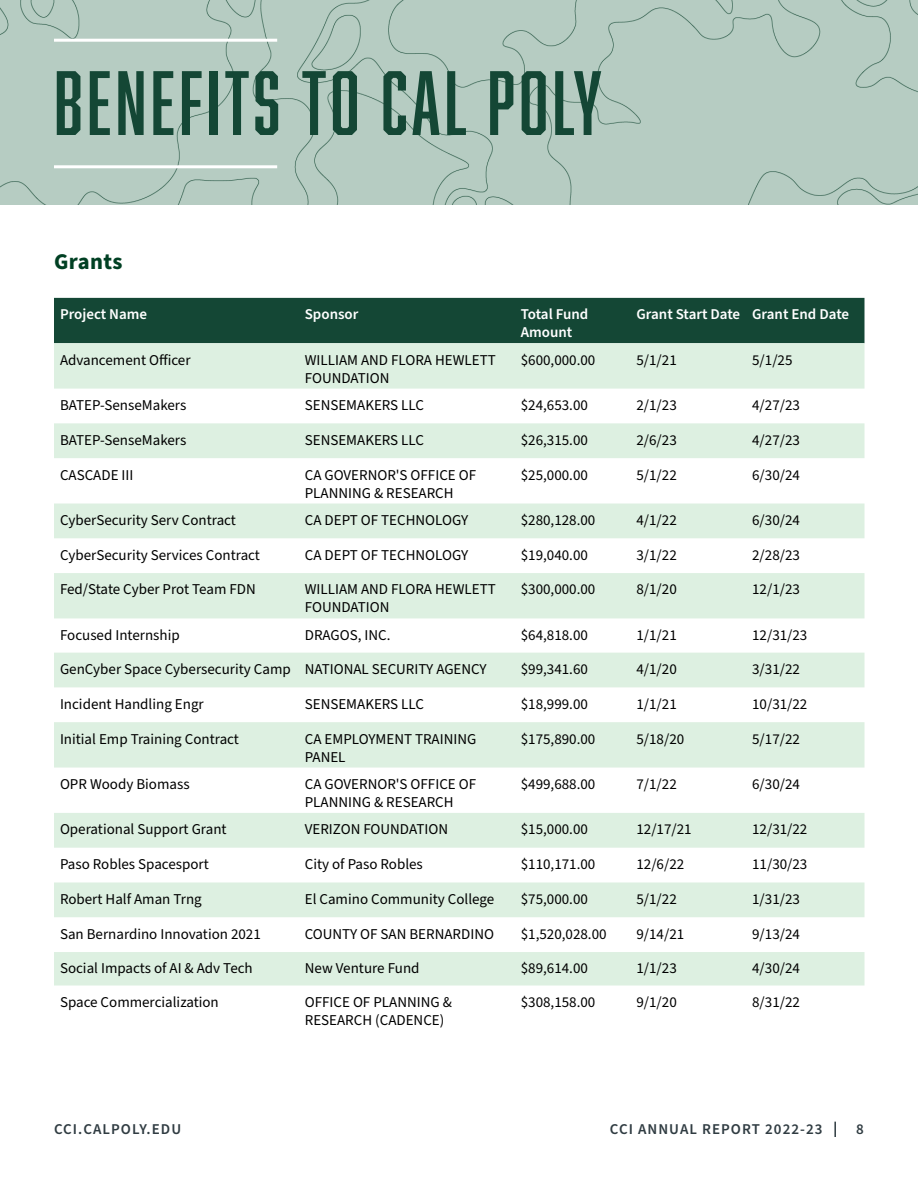
<style>
.page{position:relative;width:918px;height:1188px;background:#fff}
.page>*{position:absolute;margin:0;border:0;box-sizing:border-box;transform-origin:0 0}
.Overview_header__h2{font:84px "Abolition";letter-spacing:.05em;color:#144735}
.body_text__p{font:700 22.5px "Source Sans Pro";letter-spacing:.02em;color:#004023}
.Body_Text_table__p{font:15px/18px "Source Sans Pro";color:#000}
.Table_heading__h3{font:600 15px/18px "Source Sans Pro";color:#fff}
.t1{font:600 15px "Source Sans Pro";letter-spacing:.07em;color:#303c42}
</style>
<div class="page">
<svg style="left:834px;top:1122px;width:2px;height:15px"></svg>
<div style="left:0;top:0;width:918px;height:205px;background:#b6ccc2"></div>
<hr style="left:54px;top:39px;width:223px;height:3px;background:#fff">
<hr style="left:54px;top:165px;width:223px;height:3px;background:#fff">
<div style="left:54px;top:298px;width:811px;height:45px;background:#144735"></div>
<svg style="left:54px;top:343px;width:811px;height:643px;fill:#ddf0e1"></svg>
<h2 class="Overview_header__h2" style="left:54px;top:54px;width:550px">BENEFITS TO CAL POLY</h2>
<p class="body_text__p" style="left:54px;top:246px;width:70px">Grants</p>
<h3 class="Table_heading__h3" style="left:60px;top:306px;width:89px">Project Name</h3>
<h3 class="Table_heading__h3" style="left:305px;top:306px;width:55px">Sponsor</h3>
<h3 class="Table_heading__h3" style="left:521px;top:306px;width:69px">Total Fund<br>Amount</h3>
<h3 class="Table_heading__h3" style="left:636px;top:306px;width:105px">Grant Start Date</h3>
<h3 class="Table_heading__h3" style="left:752px;top:306px;width:98px">Grant End Date</h3>
<p class="Body_Text_table__p" style="left:60px;top:351px;width:132px">Advancement Officer</p>
<p class="Body_Text_table__p" style="left:305px;top:351px;width:193px">WILLIAM AND FLORA HEWLETT<br>FOUNDATION</p>
<p class="Body_Text_table__p" style="left:521px;top:351px;width:76px">$600,000.00</p>
<p class="Body_Text_table__p" style="left:636px;top:351px;width:42px">5/1/21</p>
<p class="Body_Text_table__p" style="left:752px;top:351px;width:42px">5/1/25</p>
<p class="Body_Text_table__p" style="left:60px;top:396px;width:128px">BATEP-SenseMakers</p>
<p class="Body_Text_table__p" style="left:305px;top:396px;width:121px">SENSEMAKERS LLC</p>
<p class="Body_Text_table__p" style="left:521px;top:396px;width:69px">$24,653.00</p>
<p class="Body_Text_table__p" style="left:636px;top:396px;width:42px">2/1/23</p>
<p class="Body_Text_table__p" style="left:752px;top:396px;width:49px">4/27/23</p>
<p class="Body_Text_table__p" style="left:60px;top:431px;width:128px">BATEP-SenseMakers</p>
<p class="Body_Text_table__p" style="left:305px;top:431px;width:121px">SENSEMAKERS LLC</p>
<p class="Body_Text_table__p" style="left:521px;top:431px;width:69px">$26,315.00</p>
<p class="Body_Text_table__p" style="left:636px;top:431px;width:42px">2/6/23</p>
<p class="Body_Text_table__p" style="left:752px;top:431px;width:49px">4/27/23</p>
<p class="Body_Text_table__p" style="left:60px;top:466px;width:75px">CASCADE III</p>
<p class="Body_Text_table__p" style="left:305px;top:466px;width:173px">CA GOVERNOR'S OFFICE OF<br>PLANNING &amp; RESEARCH</p>
<p class="Body_Text_table__p" style="left:521px;top:466px;width:69px">$25,000.00</p>
<p class="Body_Text_table__p" style="left:636px;top:466px;width:42px">5/1/22</p>
<p class="Body_Text_table__p" style="left:752px;top:466px;width:49px">6/30/24</p>
<p class="Body_Text_table__p" style="left:60px;top:511px;width:178px">CyberSecurity Serv Contract</p>
<p class="Body_Text_table__p" style="left:305px;top:511px;width:165px">CA DEPT OF TECHNOLOGY</p>
<p class="Body_Text_table__p" style="left:521px;top:511px;width:76px">$280,128.00</p>
<p class="Body_Text_table__p" style="left:636px;top:511px;width:42px">4/1/22</p>
<p class="Body_Text_table__p" style="left:752px;top:511px;width:49px">6/30/24</p>
<p class="Body_Text_table__p" style="left:60px;top:546px;width:202px">CyberSecurity Services Contract</p>
<p class="Body_Text_table__p" style="left:305px;top:546px;width:165px">CA DEPT OF TECHNOLOGY</p>
<p class="Body_Text_table__p" style="left:521px;top:546px;width:69px">$19,040.00</p>
<p class="Body_Text_table__p" style="left:636px;top:546px;width:42px">3/1/22</p>
<p class="Body_Text_table__p" style="left:752px;top:546px;width:49px">2/28/23</p>
<p class="Body_Text_table__p" style="left:60px;top:581px;width:197px">Fed/State Cyber Prot Team FDN</p>
<p class="Body_Text_table__p" style="left:305px;top:581px;width:193px">WILLIAM AND FLORA HEWLETT<br>FOUNDATION</p>
<p class="Body_Text_table__p" style="left:521px;top:581px;width:76px">$300,000.00</p>
<p class="Body_Text_table__p" style="left:636px;top:581px;width:42px">8/1/20</p>
<p class="Body_Text_table__p" style="left:752px;top:581px;width:49px">12/1/23</p>
<p class="Body_Text_table__p" style="left:60px;top:626px;width:121px">Focused Internship</p>
<p class="Body_Text_table__p" style="left:305px;top:626px;width:87px">DRAGOS, INC.</p>
<p class="Body_Text_table__p" style="left:521px;top:626px;width:69px">$64,818.00</p>
<p class="Body_Text_table__p" style="left:636px;top:626px;width:42px">1/1/21</p>
<p class="Body_Text_table__p" style="left:752px;top:626px;width:57px">12/31/23</p>
<p class="Body_Text_table__p" style="left:60px;top:660px;width:232px">GenCyber Space Cybersecurity Camp</p>
<p class="Body_Text_table__p" style="left:305px;top:660px;width:183px">NATIONAL SECURITY AGENCY</p>
<p class="Body_Text_table__p" style="left:521px;top:660px;width:69px">$99,341.60</p>
<p class="Body_Text_table__p" style="left:636px;top:660px;width:42px">4/1/20</p>
<p class="Body_Text_table__p" style="left:752px;top:660px;width:49px">3/31/22</p>
<p class="Body_Text_table__p" style="left:60px;top:695px;width:145px">Incident Handling Engr</p>
<p class="Body_Text_table__p" style="left:305px;top:695px;width:121px">SENSEMAKERS LLC</p>
<p class="Body_Text_table__p" style="left:521px;top:695px;width:69px">$18,999.00</p>
<p class="Body_Text_table__p" style="left:636px;top:695px;width:42px">1/1/21</p>
<p class="Body_Text_table__p" style="left:752px;top:695px;width:57px">10/31/22</p>
<p class="Body_Text_table__p" style="left:60px;top:730px;width:181px">Initial Emp Training Contract</p>
<p class="Body_Text_table__p" style="left:305px;top:730px;width:173px">CA EMPLOYMENT TRAINING<br>PANEL</p>
<p class="Body_Text_table__p" style="left:521px;top:730px;width:76px">$175,890.00</p>
<p class="Body_Text_table__p" style="left:636px;top:730px;width:49px">5/18/20</p>
<p class="Body_Text_table__p" style="left:752px;top:730px;width:49px">5/17/22</p>
<p class="Body_Text_table__p" style="left:60px;top:775px;width:131px">OPR Woody Biomass</p>
<p class="Body_Text_table__p" style="left:305px;top:775px;width:173px">CA GOVERNOR'S OFFICE OF<br>PLANNING &amp; RESEARCH</p>
<p class="Body_Text_table__p" style="left:521px;top:775px;width:76px">$499,688.00</p>
<p class="Body_Text_table__p" style="left:636px;top:775px;width:42px">7/1/22</p>
<p class="Body_Text_table__p" style="left:752px;top:775px;width:49px">6/30/24</p>
<p class="Body_Text_table__p" style="left:60px;top:821px;width:168px">Operational Support Grant</p>
<p class="Body_Text_table__p" style="left:305px;top:821px;width:145px">VERIZON FOUNDATION</p>
<p class="Body_Text_table__p" style="left:521px;top:821px;width:69px">$15,000.00</p>
<p class="Body_Text_table__p" style="left:636px;top:821px;width:57px">12/17/21</p>
<p class="Body_Text_table__p" style="left:752px;top:821px;width:57px">12/31/22</p>
<p class="Body_Text_table__p" style="left:60px;top:856px;width:150px">Paso Robles Spacesport</p>
<p class="Body_Text_table__p" style="left:305px;top:856px;width:120px">City of Paso Robles</p>
<p class="Body_Text_table__p" style="left:521px;top:856px;width:76px">$110,171.00</p>
<p class="Body_Text_table__p" style="left:636px;top:856px;width:49px">12/6/22</p>
<p class="Body_Text_table__p" style="left:752px;top:856px;width:57px">11/30/23</p>
<p class="Body_Text_table__p" style="left:60px;top:890px;width:143px">Robert Half Aman Trng</p>
<p class="Body_Text_table__p" style="left:305px;top:890px;width:191px">El Camino Community College</p>
<p class="Body_Text_table__p" style="left:521px;top:890px;width:69px">$75,000.00</p>
<p class="Body_Text_table__p" style="left:636px;top:890px;width:42px">5/1/22</p>
<p class="Body_Text_table__p" style="left:752px;top:890px;width:49px">1/31/23</p>
<p class="Body_Text_table__p" style="left:60px;top:925px;width:202px">San Bernardino Innovation 2021</p>
<p class="Body_Text_table__p" style="left:305px;top:925px;width:191px">COUNTY OF SAN BERNARDINO</p>
<p class="Body_Text_table__p" style="left:521px;top:925px;width:87px">$1,520,028.00</p>
<p class="Body_Text_table__p" style="left:636px;top:925px;width:49px">9/14/21</p>
<p class="Body_Text_table__p" style="left:752px;top:925px;width:49px">9/13/24</p>
<p class="Body_Text_table__p" style="left:60px;top:960px;width:194px">Social Impacts of AI &amp; Adv Tech</p>
<p class="Body_Text_table__p" style="left:305px;top:960px;width:116px">New Venture Fund</p>
<p class="Body_Text_table__p" style="left:521px;top:960px;width:69px">$89,614.00</p>
<p class="Body_Text_table__p" style="left:636px;top:960px;width:42px">1/1/23</p>
<p class="Body_Text_table__p" style="left:752px;top:960px;width:49px">4/30/24</p>
<p class="Body_Text_table__p" style="left:60px;top:993px;width:160px">Space Commercialization</p>
<p class="Body_Text_table__p" style="left:305px;top:993px;width:149px">OFFICE OF PLANNING &amp;<br>RESEARCH (CADENCE)</p>
<p class="Body_Text_table__p" style="left:521px;top:993px;width:76px">$308,158.00</p>
<p class="Body_Text_table__p" style="left:636px;top:993px;width:42px">9/1/20</p>
<p class="Body_Text_table__p" style="left:752px;top:993px;width:49px">8/31/22</p>
<p class="t1" style="left:54px;top:1119px;width:129px">CCI.CALPOLY.EDU</p>
<p class="t1" style="left:610px;top:1119px;width:214px">CCI ANNUAL REPORT 2022-23</p>
<p class="t1" style="left:856px;top:1119px;width:9px">8</p>
</div>
